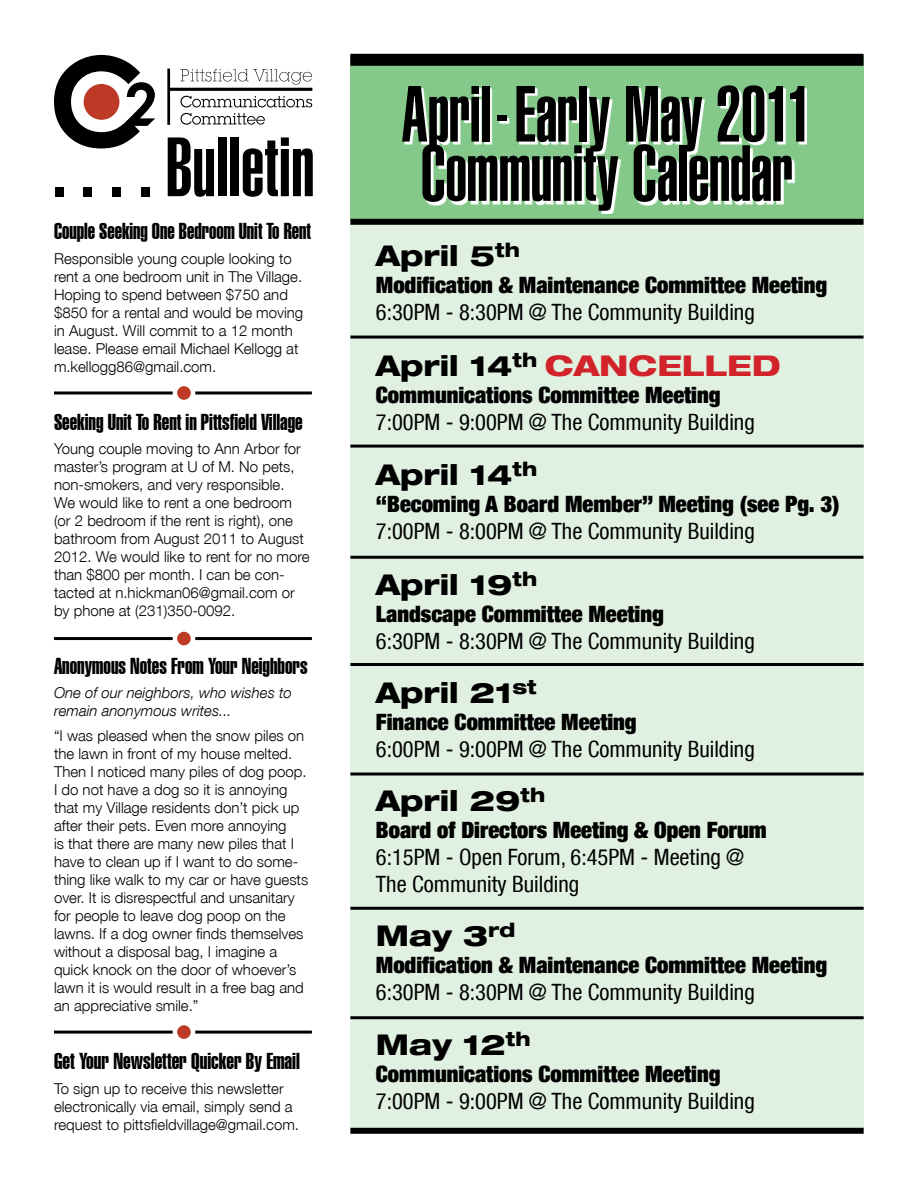
<style>
.page{position:relative;width:918px;height:1188px;background:#fff}
.page>*{position:absolute;margin:0;border:0;box-sizing:border-box;transform-origin:0 0}
.t1{font:900 extra-condensed 82.5px "Helvetica";letter-spacing:.005em;color:#000}
.t2{font:900 extra-condensed 78px/59.2px "Helvetica";letter-spacing:-.01em;color:#000}
.t3{font:800 expanded 28.5px "Helvetica Neue LT Std";color:#000}
.t4{font:800 expanded 28.5px "Helvetica Neue LT Std";color:#d2232a;scale:1.05 1}
.t5{font:800 expanded 28.5px "Helvetica Neue LT Com";color:#000}
.t6{font:condensed 22.5px/27px "Helvetica Neue LT Com";color:#000}
.t7{font:900 condensed 22.5px "Helvetica Neue LT Com";color:#000}
.t8{font:22.5px "Helvetica Extra Compressed";color:#000}
.t9{font:300 15px/18px "Helvetica Neue LT Std";color:#000}
.t10{font:italic 300 15px/18px "Helvetica Neue LT Com";color:#000}
.s1{color:#000}
</style>
<div class="page">
<div style="left:350px;top:55px;width:514px;height:1075px;background:#84c989"></div>
<svg style="left:181px;top:96px;width:131px;height:29px"></svg>
<svg style="left:54px;top:55px;width:101px;height:93px"></svg>
<div style="left:84px;top:84px;width:35px;height:36px;background:#bc3a26;border-radius:50%"></div>
<svg style="left:180px;top:69px;width:132px;height:16px"></svg>
<hr style="left:169px;top:88px;width:143px;height:3px;background:#000">
<hr style="left:167px;top:69px;width:3px;height:56px;background:#000">
<div style="left:350px;top:54px;width:514px;height:12px;background:#000"></div>
<hr style="left:54px;top:391px;width:258px;height:3px;background:#000">
<svg style="left:175px;top:384px;width:18px;height:18px"></svg>
<div style="left:173px;top:382px;width:22px;height:22px;border:4px solid #fff;border-radius:50%"></div>
<hr style="left:54px;top:637px;width:258px;height:3px;background:#000">
<svg style="left:175px;top:629px;width:18px;height:19px"></svg>
<div style="left:173px;top:627px;width:22px;height:23px;border:4px solid #fff;border-radius:50%"></div>
<hr style="left:54px;top:1031px;width:258px;height:3px;background:#000">
<svg style="left:175px;top:1023px;width:18px;height:18px"></svg>
<div style="left:173px;top:1021px;width:22px;height:22px;border:4px solid #fff;border-radius:50%"></div>
<svg style="left:405px;top:88px;width:402px;height:126px"></svg>
<div style="left:350px;top:220px;width:513px;height:911px;background:#e0f1e1"></div>
<div style="left:350px;top:1128px;width:514px;height:6px;background:#000"></div>
<div style="left:350px;top:219px;width:514px;height:6px;background:#000"></div>
<hr style="left:350px;top:336px;width:514px;height:3px;background:#000">
<hr style="left:350px;top:445px;width:514px;height:3px;background:#000">
<hr style="left:350px;top:556px;width:513px;height:3px;background:#000">
<hr style="left:350px;top:663px;width:514px;height:3px;background:#000">
<svg style="left:350px;top:772px;width:514px;height:4px;background:#373c38"></svg>
<hr style="left:350px;top:907px;width:514px;height:3px;background:#000">
<hr style="left:350px;top:1016px;width:514px;height:3px;background:#000">
<h1 class="t1" style="left:52px;top:120px;width:264px">. . . .Bulletin</h1>
<h3 class="t8" style="left:54px;top:217px;width:259px">Couple Seeking One Bedroom Unit To Rent</h3>
<p class="t9" style="left:54px;top:249px;width:251px">Responsible young couple looking to rent a one bedroom unit in The Village.<br>Hoping to spend between $750 and $850 for a rental and would be moving in August. Will commit to a 12 month lease. Please email Michael Kellogg at m.kellogg86@gmail.com.</p>
<h3 class="t8" style="left:54px;top:408px;width:250px">Seeking Unit To Rent in Pittsfield Village</h3>
<p class="t9" style="left:54px;top:440px;width:257px">Young couple moving to Ann Arbor for master’s program at U of M. No pets, non-smokers, and very responsible.<br>We would like to rent a one bedroom (or 2 bedroom if the rent is right), one bathroom from August 2011 to August 2012. We would like to rent for no more than $800 per month. I can be con&shy;tacted at n.hickman06@gmail.com or by phone at (231)350-0092.</p>
<h3 class="t8" style="left:54px;top:652px;width:255px">Anonymous Notes From Your Neighbors</h3>
<p class="t10" style="left:54px;top:684px;width:239px">One of our neighbors, who wishes to remain anonymous writes...</p>
<p class="t9" style="left:54px;top:727px;width:256px">“I was pleased when the snow piles on the lawn in front of my house melted.<br>Then I noticed many piles of dog poop.<br>I do not have a dog so it is annoying that my Village residents don’t pick up after their pets. Even more annoying<br>is that there are many new piles that I have to clean up if I want to do some&shy;thing like walk to my car or have guests over. It is disrespectful and unsanitary for people to leave dog poop on the lawns. If a dog owner finds themselves without a disposal bag, I imagine a quick knock on the door of whoever’s lawn it is would result in a free bag and an appreciative smile.”</p>
<h3 class="t8" style="left:54px;top:1048px;width:247px">Get Your Newsletter Quicker By Email</h3>
<p class="t9" style="left:54px;top:1079px;width:247px">To sign up to receive this newsletter electronically via email, simply send a request to pittsfieldvillage@gmail.com.</p>
<h2 class="t2" style="left:402px;top:86px;width:412px">April-Early May 2011<br>Community Calendar</h2>
<h3 class="t5" style="left:376px;top:238px;width:146px">April 5<sup>th</sup></h3>
<h3 class="t7" style="left:376px;top:271px;width:453px">Modification &amp; Maintenance Committee Meeting</h3>
<h3 class="t6" style="left:376px;top:298px;width:380px">6:30PM - 8:30PM @ The Community Building</h3>
<h3 class="t4" style="left:376px;top:347px;width:387px"><span class="s1">April 14</span><sup>th</sup> CANCELLED</h3>
<h3 class="t7" style="left:376px;top:380px;width:346px">Communications Committee Meeting</h3>
<h3 class="t6" style="left:376px;top:408px;width:380px">7:00PM - 9:00PM @ The Community Building</h3>
<h3 class="t3" style="left:376px;top:457px;width:163px">April 14<sup>th</sup></h3>
<h3 class="t7" style="left:376px;top:490px;width:465px">“Becoming A Board Member” Meeting (see Pg. 3)</h3>
<h3 class="t6" style="left:376px;top:517px;width:380px">7:00PM - 8:00PM @ The Community Building</h3>
<h3 class="t3" style="left:376px;top:566px;width:163px">April 19<sup>th</sup></h3>
<h3 class="t7" style="left:376px;top:599px;width:289px">Landscape Committee Meeting</h3>
<h3 class="t6" style="left:376px;top:627px;width:380px">6:30PM - 8:30PM @ The Community Building</h3>
<h3 class="t3" style="left:376px;top:674px;width:163px">April 21<sup>st</sup></h3>
<h3 class="t7" style="left:376px;top:707px;width:262px">Finance Committee Meeting</h3>
<h3 class="t6" style="left:376px;top:735px;width:380px">6:00PM - 9:00PM @ The Community Building</h3>
<h3 class="t3" style="left:376px;top:782px;width:171px">April 29<sup>th</sup></h3>
<h3 class="t7" style="left:376px;top:815px;width:392px">Board of Directors Meeting &amp; Open Forum</h3>
<h3 class="t6" style="left:376px;top:843px;width:370px">6:15PM - Open Forum, 6:45PM - Meeting @<br>The Community Building</h3>
<h3 class="t5" style="left:376px;top:917px;width:141px">May 3<sup>rd</sup></h3>
<h3 class="t7" style="left:376px;top:950px;width:453px">Modification &amp; Maintenance Committee Meeting</h3>
<h3 class="t6" style="left:376px;top:978px;width:380px">6:30PM - 8:30PM @ The Community Building</h3>
<h3 class="t3" style="left:376px;top:1027px;width:156px">May 12<sup>th</sup></h3>
<h3 class="t7" style="left:376px;top:1060px;width:346px">Communications Committee Meeting</h3>
<h3 class="t6" style="left:376px;top:1087px;width:380px">7:00PM - 9:00PM @ The Community Building</h3>
</div>
